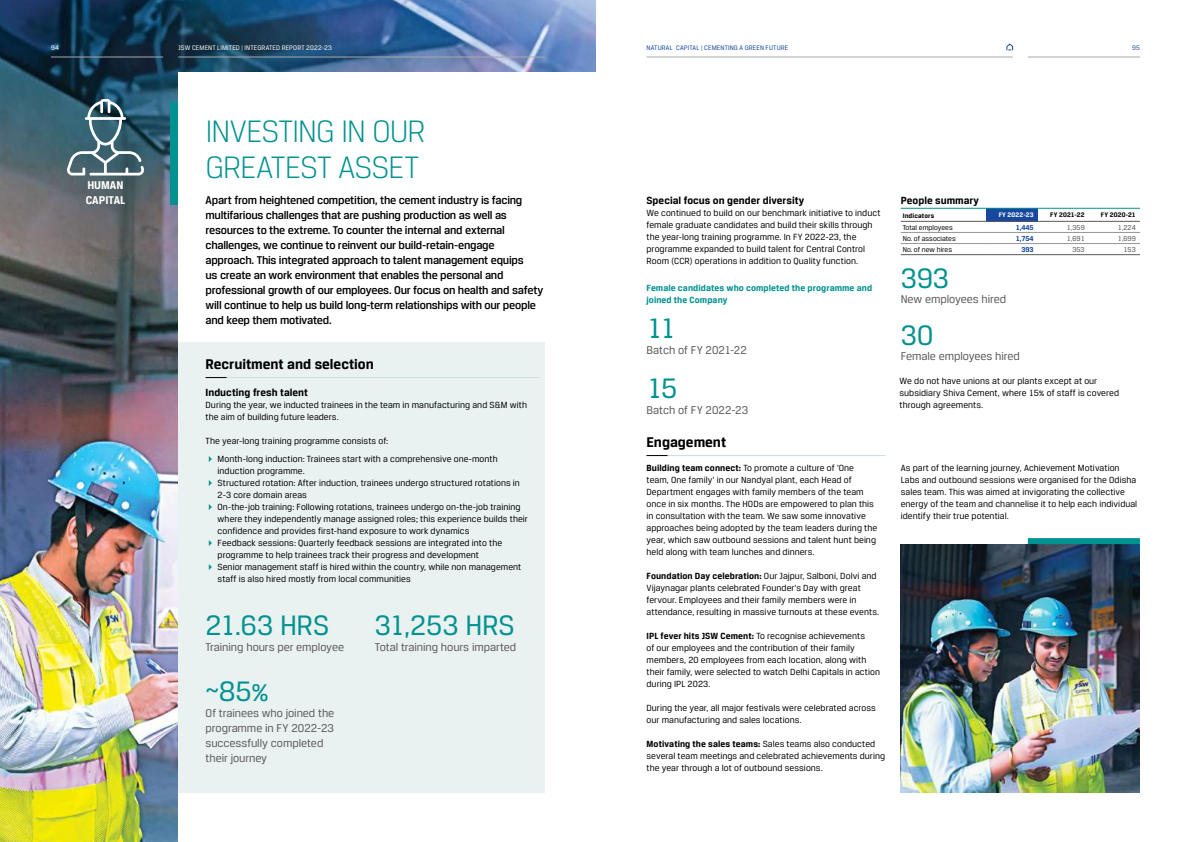
<style>
.page{position:relative;width:1191px;height:842px;background:#fff}
.page>*{position:absolute;margin:0;border:0;box-sizing:border-box;transform-origin:0 0}
.t1{font:300 33px/36px "Breuer Text";letter-spacing:-.035em;color:#009290}
.t2{font:30px "Breuer Text";letter-spacing:-.01em;color:#009290}
.t3{font:700 15px "Breuer Text";color:#000}
.t4{font:500 12px/15px "Breuer Text";letter-spacing:-.02em;color:#000}
.t5{font:12px/15px "Breuer Text";letter-spacing:-.005em;color:#58595b}
.t6{font:700 12px/15px "Breuer Text";letter-spacing:.005em;color:#fff}
.t7{font:700 11px "Breuer Text";letter-spacing:.005em;color:#000}
.t8{font:9.5px/12px "Breuer Text";letter-spacing:.005em;color:#000}
.t9{font:700 9.5px/12px "Breuer Text";letter-spacing:.01em;color:#009290}
.t10{font:7.5px "Breuer Text";color:#000}
.t11{font:7.5px "Breuer Text";color:#4d4d4f}
.t12{font:700 7.5px "Breuer Text";color:#17479e}
.t13{font:7px "Breuer Text";letter-spacing:.02em;color:#fff}
.t14{font:7px "Breuer Text";letter-spacing:.025em;color:#17479e}
.t15{font:700 7px "Breuer Text";letter-spacing:.025em;color:#000}
.t16{font:700 7px "Breuer Text";letter-spacing:.03em;color:#fff}
.s1{font-weight:700}
</style>
<div class="page">
<img style="left:0;top:0;width:595px;height:842px">
<div style="left:178px;top:72px;width:1013px;height:770px;background:#fff"></div>
<div style="left:178px;top:342px;width:366px;height:450px;background:#eaf1f1"></div>
<div style="left:171px;top:102px;width:7px;height:102px;background:#009290"></div>
<svg style="left:206px;top:377px;width:334px;height:1px"></svg>
<svg style="left:66px;top:99px;width:78px;height:77px;background:#567784"></svg>
<img style="left:900px;top:544px;width:240px;height:248px">
<svg style="left:646px;top:455px;width:239px;height:1px"></svg>
<div style="left:987px;top:208px;width:51px;height:13px;background:#17479e"></div>
<hr style="left:900px;top:232px;width:87px;height:1px;background:#939598">
<hr style="left:900px;top:243px;width:87px;height:1px;background:#939598">
<hr style="left:987px;top:232px;width:51px;height:1px;background:#939598">
<hr style="left:987px;top:243px;width:51px;height:1px;background:#939598">
<hr style="left:1038px;top:232px;width:51px;height:1px;background:#939598">
<hr style="left:1038px;top:243px;width:51px;height:1px;background:#939598">
<hr style="left:1089px;top:232px;width:51px;height:1px;background:#939598">
<hr style="left:1089px;top:243px;width:51px;height:1px;background:#939598">
<hr style="left:987px;top:208px;width:51px;height:1px;background:#009290">
<hr style="left:987px;top:221px;width:51px;height:1px;background:#58595b">
<hr style="left:900px;top:208px;width:87px;height:1px;background:#009290">
<hr style="left:900px;top:221px;width:87px;height:1px;background:#58595b">
<hr style="left:900px;top:254px;width:87px;height:1px;background:#58595b">
<hr style="left:987px;top:254px;width:51px;height:1px;background:#58595b">
<hr style="left:1038px;top:254px;width:51px;height:1px;background:#58595b">
<hr style="left:1089px;top:254px;width:51px;height:1px;background:#58595b">
<hr style="left:1038px;top:208px;width:51px;height:1px;background:#009290">
<hr style="left:1038px;top:221px;width:51px;height:1px;background:#58595b">
<hr style="left:1089px;top:208px;width:51px;height:1px;background:#009290">
<hr style="left:1089px;top:221px;width:51px;height:1px;background:#58595b">
<div style="left:1027px;top:538px;width:113px;height:6px;background:#009290"></div>
<hr style="left:646px;top:57px;width:366px;height:1px;background:#a7a9ac">
<hr style="left:178px;top:57px;width:366px;height:1px;background:#a7a9ac">
<hr style="left:51px;top:57px;width:112px;height:1px;background:#a7a9ac">
<hr style="left:1027px;top:57px;width:113px;height:1px;background:#a7a9ac">
<svg style="left:1006px;top:43px;width:7px;height:8px"></svg>
<p class="t13" style="left:51px;top:44px;width:9px">94</p>
<p class="t13" style="left:178px;top:44px;width:88px">JSW CEMENT LIMITED | INTEGRATE</p>
<p class="t13" style="left:276px;top:44px;width:11px">D REPORT</p>
<p class="t13" style="left:306px;top:44px;width:27px">2022-23</p>
<p class="t14" style="left:646px;top:44px;width:139px">Natural capital | CEMENTING A GREEN FUTURE</p>
<p class="t14" style="left:1132px;top:44px;width:9px">95</p>
<p class="t6" style="left:86px;top:177px;width:41px">HUMAN<br>CAPITAL</p>
<h1 class="t1" style="left:205px;top:113px;width:222px">INVESTING IN OUR<br>GREATEST ASSET</h1>
<p class="t4" style="left:205px;top:192px;width:339px">Apart from heightened competition, the cement industry is facing multifarious challenges that are pushing production as well as resources to the extreme. To counter the internal and external challenges, we continue to reinvent our build-retain-engage approach. This integrated approach to talent management equips<br>us create an work environment that enables the personal and professional growth of our employees. Our focus on health and safety will continue to help us build long-term relationships with our people and keep them motivated.</p>
<h3 class="t3" style="left:206px;top:356px;width:170px">Recruitment and selection</h3>
<p class="t7" style="left:206px;top:386px;width:104px">Inducting fresh talent</p>
<p class="t8" style="left:206px;top:399px;width:323px">During the year, we inducted trainees in the team in manufacturing and S&amp;M with the aim of building future leaders.</p>
<p class="t8" style="left:218px;top:432px;width:282px;line-height:18px;text-indent:-12px">The year-long training programme consists of:<br>Month-long induction: Trainees start with a comprehensive one-month</p>
<p class="t8" style="left:218px;top:465px;width:312px">induction programme.<br>Structured rotation: After induction, trainees undergo structured rotations in 2-3 core domain areas<br>On-the-job training: Following rotations, trainees undergo on-the-job training where they independently manage assigned roles; this experience builds their confidence and provides first-hand exposure to work dynamics<br>Feedback sessions: Quarterly feedback sessions are integrated into the programme to help trainees track their progress and development<br>Senior management staff is hired within the country, while non management staff is also hired mostly from local communities</p>
<h2 class="t2" style="left:206px;top:608px;width:125px">21.63 HRS</h2>
<p class="t5" style="left:206px;top:639px;width:140px">Training hours per employee</p>
<h2 class="t2" style="left:206px;top:674px;width:65px">~85%</h2>
<p class="t5" style="left:206px;top:705px;width:130px">Of trainees who joined the programme in FY 2022-23 successfully completed their journey</p>
<h2 class="t2" style="left:375px;top:608px;width:141px">31,253 HRS</h2>
<p class="t5" style="left:375px;top:639px;width:143px">Total training hours imparted</p>
<p class="t7" style="left:646px;top:194px;width:159px">Special focus on gender diversity</p>
<p class="t8" style="left:646px;top:207px;width:235px">We continued to build on our benchmark initiative to induct female graduate candidates and build their skills through the year-long training programme. In FY 2022-23, the programme expanded to build talent for Central Control Room (CCR) operations in addition to Quality function.</p>
<p class="t9" style="left:646px;top:282px;width:227px">Female candidates who completed the programme and joined the Company</p>
<h2 class="t2" style="left:646px;top:311px;width:31px">11</h2>
<p class="t5" style="left:646px;top:342px;width:102px">Batch of FY 2021-22</p>
<h2 class="t2" style="left:646px;top:371px;width:32px">15</h2>
<p class="t5" style="left:646px;top:402px;width:103px">Batch of FY 2022-23</p>
<h3 class="t3" style="left:646px;top:434px;width:81px">Engagement</h3>
<p class="t8" style="left:646px;top:462px;width:232px"><span class="s1">Building team connect:</span> To promote a culture of 'One team, One family’ in our Nandyal plant, each Head of Department engages with family members of the team once in six months. The HODs are empowered to plan this in consultation with the team. We saw some innovative approaches being adopted by the team leaders during the year, which saw outbound sessions and talent hunt being held along with team lunches and dinners.</p>
<p class="t8" style="left:646px;top:570px;width:234px"><span class="s1">Foundation Day celebration:</span> Our Jajpur, Salboni, Dolvi and Vijaynagar plants celebrated Founder’s Day with great fervour. Employees and their family members were in attendance, resulting in massive turnouts at these events.</p>
<p class="t8" style="left:646px;top:630px;width:235px"><span class="s1">IPL fever hits JSW Cement:</span> To recognise achievements<br>of our employees and the contribution of their family members, 20 employees from each location, along with their family, were selected to watch Delhi Capitals in action during IPL 2023.</p>
<p class="t8" style="left:646px;top:702px;width:231px">During the year, all major festivals were celebrated across our manufacturing and sales locations.</p>
<p class="t8" style="left:646px;top:738px;width:240px"><span class="s1">Motivating the sales teams:</span> Sales teams also conducted several team meetings and celebrated achievements during the year through a lot of outbound sessions.</p>
<p class="t7" style="left:900px;top:194px;width:80px">People summary</p>
<p class="t15" style="left:902px;top:212px;width:33px">Indicators</p>
<p class="t16" style="left:998px;top:211px;width:36px">FY 2022-23</p>
<p class="t15" style="left:1050px;top:211px;width:36px">FY 2021-22</p>
<p class="t15" style="left:1100px;top:211px;width:36px">FY 2020-21</p>
<p class="t10" style="left:902px;top:223px;width:52px">Total employees</p>
<p class="t12" style="left:1015px;top:223px;width:19px">1,445</p>
<p class="t11" style="left:1067px;top:223px;width:19px">1,359</p>
<p class="t11" style="left:1118px;top:223px;width:19px">1,224</p>
<p class="t10" style="left:902px;top:234px;width:55px">No. of associates</p>
<p class="t12" style="left:1015px;top:234px;width:19px">1,754</p>
<p class="t11" style="left:1067px;top:234px;width:19px">1,691</p>
<p class="t11" style="left:1118px;top:234px;width:19px">1,699</p>
<p class="t10" style="left:902px;top:245px;width:51px">No. of new hires</p>
<p class="t12" style="left:1021px;top:245px;width:14px">393</p>
<p class="t11" style="left:1072px;top:245px;width:14px">353</p>
<p class="t11" style="left:1123px;top:245px;width:14px">153</p>
<h2 class="t2" style="left:900px;top:262px;width:50px">393</h2>
<p class="t5" style="left:900px;top:291px;width:107px">New employees hired</p>
<h2 class="t2" style="left:900px;top:319px;width:34px">30</h2>
<p class="t5" style="left:900px;top:348px;width:121px">Female employees hired</p>
<p class="t8" style="left:899px;top:375px;width:221px">We do not have unions at our plants except at our subsidiary Shiva Cement, where 15% of staff is covered through agreements.</p>
<p class="t8" style="left:900px;top:462px;width:238px">As part of the learning journey, Achievement Motivation Labs and outbound sessions were organised for the Odisha sales team. This was aimed at invigorating the collective energy of the team and channelise it to help each individual identify their true potential.</p>
</div>
